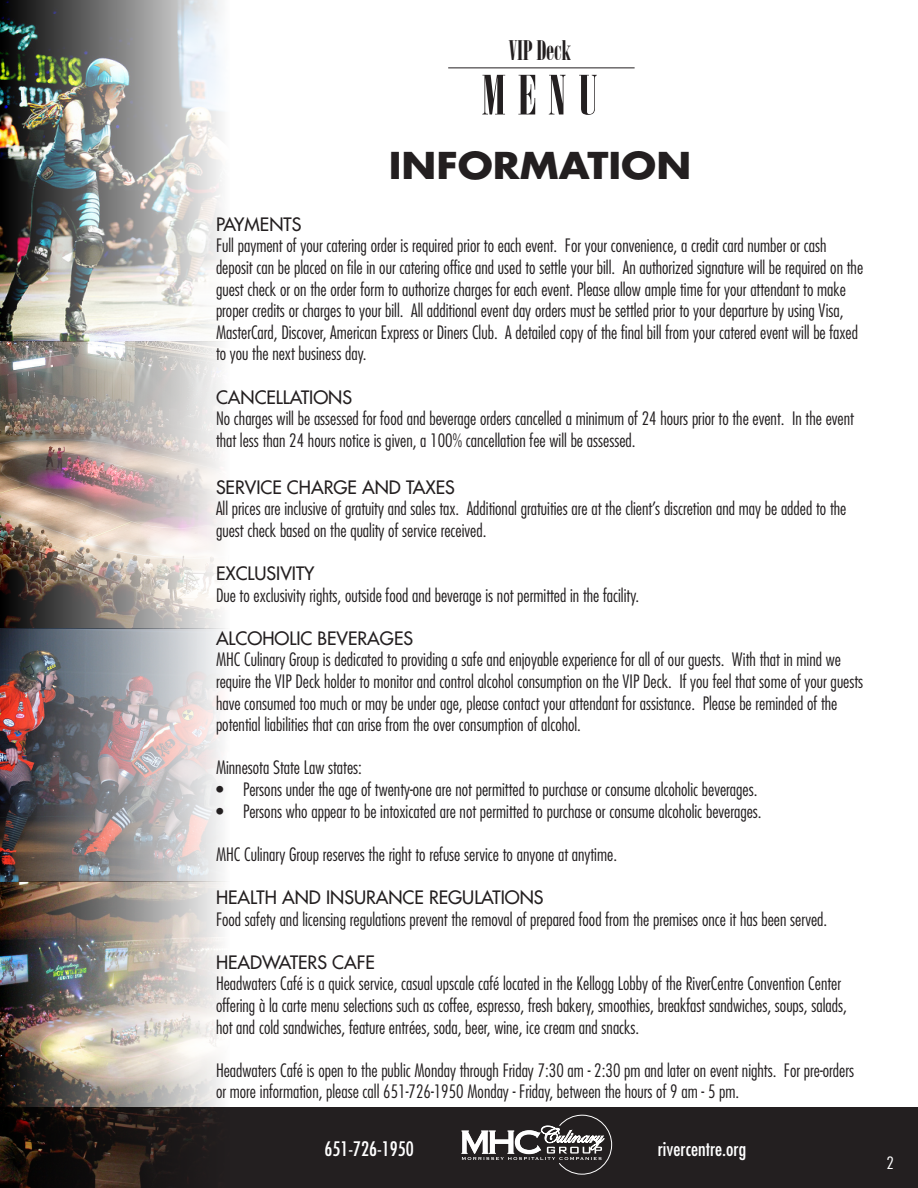
<style>
.page{position:relative;width:918px;height:1188px;background:#fff}
.page>*{position:absolute;margin:0;border:0;box-sizing:border-box;transform-origin:0 0}
.t1{font:54px "Onyx";color:#231f20;scale:1.1 1}
.HEADER_ONYX{font:700 36px "Futura Std";color:#231f20;scale:1.1 1}
.t2{font:27px "Onyx";color:#231f20;scale:1.1 1}
.t3{font:condensed 19.5px "Futura Std";color:#fff}
.t4{font:300 condensed 18px/21.6px "Futura Std";color:#231f20}
.HEADER_FUTURA{font:500 18px "Futura Std";color:#231f20}
.t5{font:300 condensed 16.5px "Futura Std";color:#fff;scale:1.1 1}
</style>
<div class="page">
<div style="left:0;top:1107px;width:918px;height:81px;background:#231f20"></div>
<img style="left:0;top:0;width:226px;height:1188px">
<hr style="left:448px;top:68px;width:187px;height:1px;background:#231f20">
<svg style="left:461px;top:1115px;width:151px;height:60px"></svg>
<h3 class="t2" style="left:509px;top:35px;width:58px">VIP Deck</h3>
<h1 class="t1" style="left:482px;top:64px;width:107px">MENU</h1>
<p class="HEADER_ONYX" style="left:389px;top:142px;width:277px">INFORMATION</p>
<p class="HEADER_FUTURA" style="left:216px;top:213px;width:87px">PAYMENTS</p>
<p class="t4" style="left:216px;top:235px;width:649px">Full payment of your catering order is required prior to each event. For your convenience, a credit card number or cash deposit can be placed on file in our catering office and used to settle your bill. An authorized signature will be required on the guest check or on the order form to authorize charges for each event. Please allow ample time for your attendant to make proper credits or charges to your bill. All additional event day orders must be settled prior to your departure by using Visa, MasterCard, Discover, American Express or Diners Club. A detailed copy of the final bill from your catered event will be faxed to you the next business day.</p>
<p class="HEADER_FUTURA" style="left:216px;top:386px;width:138px">CANCELLATIONS</p>
<p class="t4" style="left:216px;top:408px;width:639px">No charges will be assessed for food and beverage orders cancelled a minimum of 24 hours prior to the event. In the event that less than 24 hours notice is given, a 100% cancellation fee will be assessed.</p>
<p class="HEADER_FUTURA" style="left:216px;top:476px;width:240px">SERVICE CHARGE AND TAXES</p>
<p class="t4" style="left:216px;top:498px;width:632px">All prices are inclusive of gratuity and sales tax. Additional gratuities are at the client’s discretion and may be added to the guest check based on the quality of service received.</p>
<p class="HEADER_FUTURA" style="left:216px;top:562px;width:100px">EXCLUSIVITY</p>
<p class="t4" style="left:216px;top:584px;width:425px">Due to exclusivity rights, outside food and beverage is not permitted in the facility.</p>
<p class="HEADER_FUTURA" style="left:216px;top:627px;width:199px">ALCOHOLIC BEVERAGES</p>
<p class="t4" style="left:216px;top:649px;width:649px">MHC Culinary Group is dedicated to providing a safe and enjoyable experience for all of our guests. With that in mind we require the VIP Deck holder to monitor and control alcohol consumption on the VIP Deck. If you feel that some of your guests have consumed too much or may be under age, please contact your attendant for assistance. Please be reminded of the potential liabilities that can arise from the over consumption of alcohol.</p>
<p class="t4" style="left:216px;top:757px;width:147px">Minnesota State Law states:</p>
<p class="t4" style="left:216px;top:779px;width:543px">• Persons under the age of twenty-one are not permitted to purchase or consume alcoholic beverages.</p>
<p class="t4" style="left:216px;top:800px;width:547px">• Persons who appear to be intoxicated are not permitted to purchase or consume alcoholic beverages.</p>
<p class="t4" style="left:216px;top:843px;width:403px">MHC Culinary Group reserves the right to refuse service to anyone at anytime.</p>
<p class="HEADER_FUTURA" style="left:216px;top:886px;width:329px">HEALTH AND INSURANCE REGULATIONS</p>
<p class="t4" style="left:216px;top:908px;width:613px">Food safety and licensing regulations prevent the removal of prepared food from the premises once it has been served.</p>
<p class="HEADER_FUTURA" style="left:216px;top:951px;width:160px">HEADWATERS CAFE</p>
<p class="t4" style="left:216px;top:973px;width:632px">Headwaters Café is a quick service, casual upscale café located in the Kellogg Lobby of the RiverCentre Convention Center offering à la carte menu selections such as coffee, espresso, fresh bakery, smoothies, breakfast sandwiches, soups, salads, hot and cold sandwiches, feature entrées, soda, beer, wine, ice cream and snacks.</p>
<p class="t4" style="left:216px;top:1059px;width:640px">Headwaters Café is open to the public Monday through Friday 7:30 am - 2:30 pm and later on event nights. For pre-orders or more information, please call 651-726-1950 Monday - Friday, between the hours of 9 am - 5 pm.</p>
<p class="t3" style="left:324px;top:1137px;width:91px">651-726-1950</p>
<p class="t3" style="left:658px;top:1137px;width:90px">rivercentre.org</p>
<p class="t5" style="left:886px;top:1153px;width:8px">2</p>
</div>
